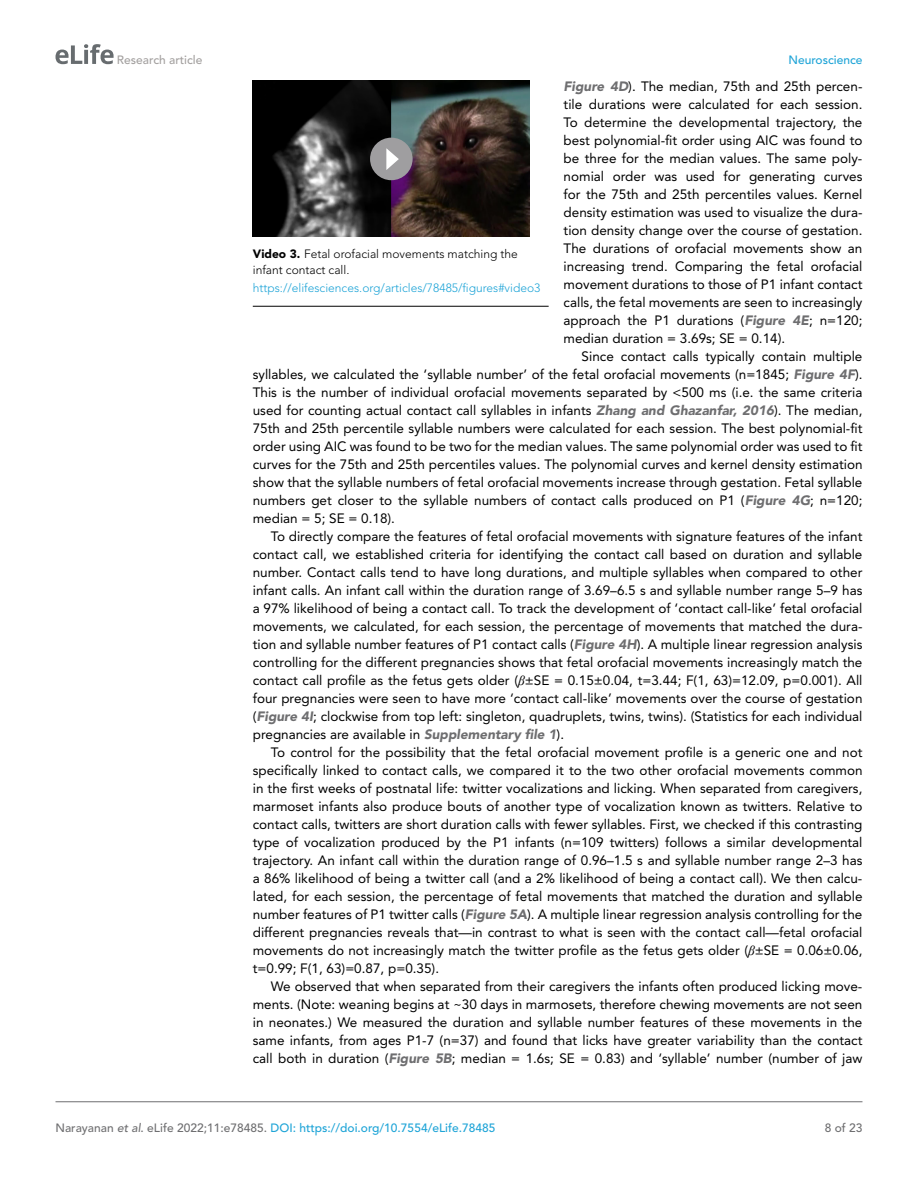
<style>
.page{position:relative;width:918px;height:1188px;background:#fff}
.page>*{position:absolute;margin:0;border:0;box-sizing:border-box;transform-origin:0 0}
.t1{font:13.5px/18px "Avenir LT Std";color:#000;text-align:justify}
.t2{font:500 12px "Avenir LT Std";color:#1ea4d7}
.t3{font:300 12px/16.5px "Avenir LT Std";color:#000}
.t4{font:300 12px "Avenir LT Std";color:#1ea4d7}
.t5{font:500 12px "Avenir LT Std";color:#a3a09f}
.t6{font:500 12px "Avenir LT Std";color:#6e6e70}
.s1{font-weight:900;font-style:italic;color:#6e6e70}
.s2{font-family:"Times New Roman";font-style:italic}
.s3{font-weight:900}
.s4{color:#6e6e70}
.s5{font-style:italic;color:#6e6e70}
</style>
<div class="page">
<svg style="left:56px;top:44px;width:58px;height:20px"></svg>
<hr style="left:56px;top:1101px;width:806px;height:1px;background:#6e6e70">
<hr style="left:253px;top:306px;width:296px;height:1px;background:#000">
<img style="left:253px;top:81px;width:277px;height:156px">
<div style="left:370px;top:138px;width:43px;height:42px;background:#9f9ea0;border-radius:50%"></div>
<svg style="left:386px;top:148px;width:13px;height:22px"></svg>
<p class="t5" style="left:117px;top:53px;width:87px">Research article</p>
<p class="t2" style="left:788px;top:53px;width:76px">Neuroscience</p>
<p class="t1" style="left:564px;top:78px;width:300px"><span class="s1">Figure 4D</span>). The median, 75th and 25th percen&shy;tile durations were calculated for each session.<br>To determine the developmental trajectory, the best polynomial-fit order using AIC was found to be three for the median values. The same poly&shy;nomial order was used for generating curves for the 75th and 25th percentiles values. Kernel density estimation was used to visualize the dura&shy;tion density change over the course of gestation.<br>The durations of orofacial movements show an increasing trend. Comparing the fetal orofacial movement durations to those of P1 infant contact calls, the fetal movements are seen to increasingly approach the P1 durations (<span class="s1">Figure 4E</span>; n=120; median duration = 3.69s; SE = 0.14).</p>
<p class="t1" style="left:253px;top:348px;width:611px;text-indent:329px">Since contact calls typically contain multiple syllables, we calculated the ‘syllable number’ of the fetal orofacial movements (n=1845; <span class="s1">Figure 4F</span>).<br>This is the number of individual orofacial movements separated by &lt;500 ms (i.e. the same criteria used for counting actual contact call syllables in infants <span class="s1">Zhang and Ghazanfar, 2016</span>). The median, 75th and 25th percentile syllable numbers were calculated for each session. The best polynomial-fit order using AIC was found to be two for the median values. The same polynomial order was used to fit curves for the 75th and 25th percentiles values. The polynomial curves and kernel density estimation show that the syllable numbers of fetal orofacial movements increase through gestation. Fetal syllable numbers get closer to the syllable numbers of contact calls produced on P1 (<span class="s1">Figure 4G</span>; n=120; median = 5; SE = 0.18).</p>
<p class="t1" style="left:253px;top:528px;width:611px;text-indent:18px">To directly compare the features of fetal orofacial movements with signature features of the infant contact call, we established criteria for identifying the contact call based on duration and syllable number. Contact calls tend to have long durations, and multiple syllables when compared to other infant calls. An infant call within the duration range of 3.69–6.5 s and syllable number range 5–9 has a 97% likelihood of being a contact call. To track the development of ‘contact call-like’ fetal orofacial movements, we calculated, for each session, the percentage of movements that matched the dura&shy;tion and syllable number features of P1 contact calls (<span class="s1">Figure 4H</span>). A multiple linear regression analysis controlling for the different pregnancies shows that fetal orofacial movements increasingly match the contact call profile as the fetus gets older (<span class="s2">β</span>±SE = 0.15±0.04, t=3.44; F(1, 63)=12.09, p=0.001). All four pregnancies were seen to have more ‘contact call-like’ movements over the course of gestation (<span class="s1">Figure 4I</span>; clockwise from top left: singleton, quadruplets, twins, twins). (Statistics for each individual pregnancies are available in <span class="s1">Supplementary file 1</span>).</p>
<p class="t1" style="left:253px;top:743px;width:611px;text-indent:18px">To control for the possibility that the fetal orofacial movement profile is a generic one and not specifically linked to contact calls, we compared it to the two other orofacial movements common in the first weeks of postnatal life: twitter vocalizations and licking. When separated from caregivers, marmoset infants also produce bouts of another type of vocalization known as twitters. Relative to contact calls, twitters are short duration calls with fewer syllables. First, we checked if this contrasting type of vocalization produced by the P1 infants (n=109 twitters) follows a similar developmental trajectory. An infant call within the duration range of 0.96–1.5 s and syllable number range 2–3 has a 86% likelihood of being a twitter call (and a 2% likelihood of being a contact call). We then calcu&shy;lated, for each session, the percentage of fetal movements that matched the duration and syllable number features of P1 twitter calls (<span class="s1">Figure 5A</span>). A multiple linear regression analysis controlling for the different pregnancies reveals that—in contrast to what is seen with the contact call—fetal orofacial movements do not increasingly match the twitter profile as the fetus gets older (<span class="s2">β</span>±SE = 0.06±0.06, t=0.99; F(1, 63)=0.87, p=0.35).</p>
<p class="t1" style="left:253px;top:977px;width:611px;text-indent:18px">We observed that when separated from their caregivers the infants often produced licking move&shy;ments. (Note: weaning begins at ~30 days in marmosets, therefore chewing movements are not seen in neonates.) We measured the duration and syllable number features of these movements in the same infants, from ages P1-7 (n=37) and found that licks have greater variability than the contact call both in duration (<span class="s1">Figure 5B</span>; median = 1.6s; SE = 0.83) and ‘syllable’ number (number of jaw</p>
<p class="t3" style="left:253px;top:246px;width:267px"><span class="s3">Video 3.</span> Fetal orofacial movements matching the infant contact call.</p>
<p class="t4" style="left:253px;top:281px;width:289px">https://elifesciences.org/articles/78485/figures#video3</p>
<p class="t2" style="left:56px;top:1121px;width:441px"><span class="s4">Narayanan</span> <span class="s5">et al</span><span class="s4">. eLife 2022;11:e78485.</span> DOI: https://doi.org/10.7554/eLife.78485</p>
<p class="t6" style="left:825px;top:1121px;width:39px">8 of 23</p>
</div>
